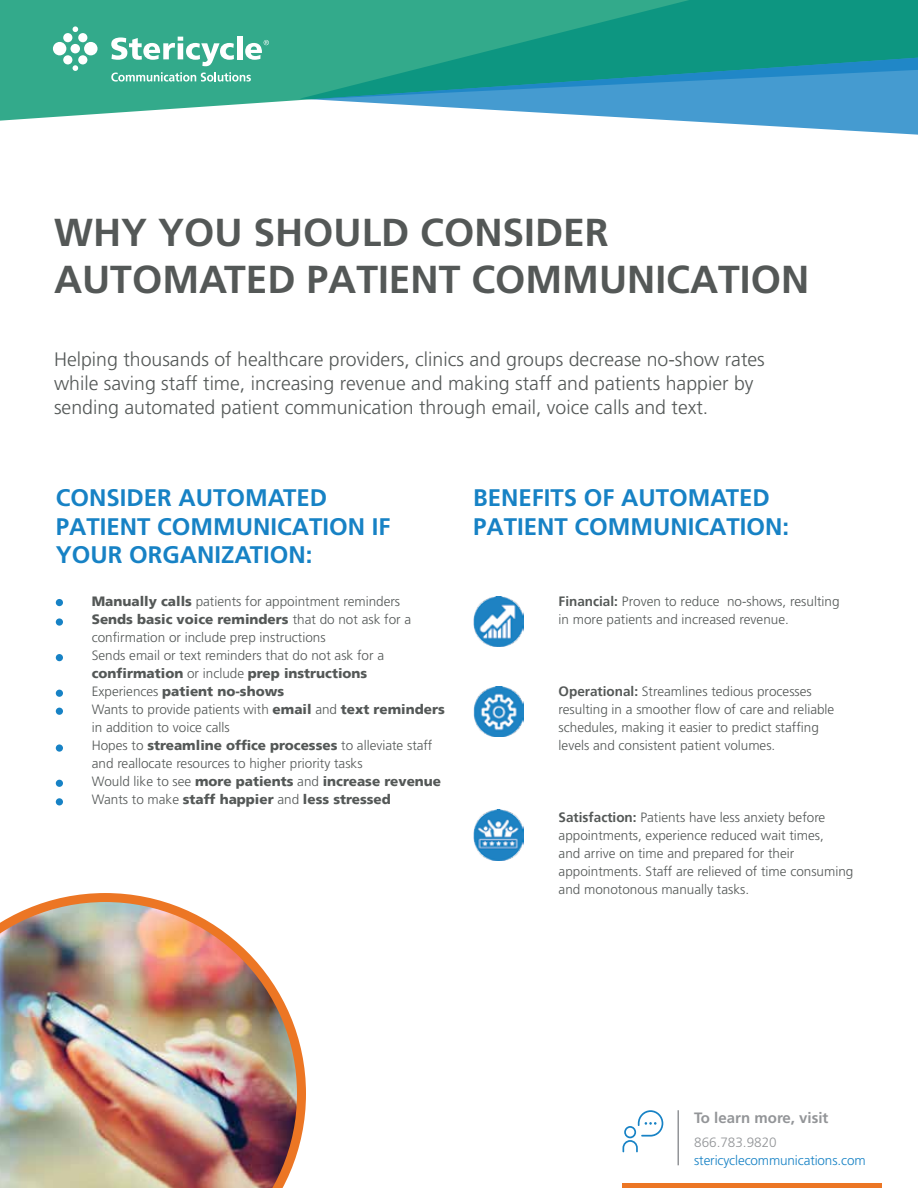
<style>
.page{position:relative;width:918px;height:1188px;background:#fff}
.page>*{position:absolute;margin:0;border:0;box-sizing:border-box;transform-origin:0 0}
.t1{font:700 39px/46.8px "Frutiger LT Std";color:#545857}
.t2{font:700 24px/28.8px "Frutiger LT Std";color:#1782c5}
.t3{font:300 19.5px/24px "Frutiger LT Std";color:#545857}
.t4{font:700 15px "Frutiger LT Std";color:#939598}
.t5{font:300 13.5px/18px "Frutiger LT Std";color:#545857}
.t6{font:900 13.5px/18px "Frutiger";color:#545857}
.t7{font:300 13.5px "Frutiger LT Std";letter-spacing:-.01em;color:#1782c5}
.t8{font:300 13.5px "Frutiger LT Std";color:#939598}
.s1{font-family:"Frutiger";font-weight:900}
.s2{font-family:"Frutiger LT Std";font-weight:300}
.s3{font-family:"Frutiger";font-weight:700}
</style>
<div class="page">
<hr style="left:622px;top:1184px;width:260px;height:4px;background:#ec7624">
<svg style="left:623px;top:1110px;width:40px;height:42px"></svg>
<hr style="left:677px;top:1110px;width:2px;height:55px;background:#939598">
<svg style="left:702px;top:122px;width:216px;height:13px"></svg>
<svg style="left:0;top:0;width:918px;height:122px;background:#40ab9c"></svg>
<svg style="left:111px;top:72px;width:140px;height:10px"></svg>
<svg style="left:111px;top:37px;width:123px;height:29px"></svg>
<div style="left:237px;top:36px;width:5px;height:23px;background:#fff"></div>
<svg style="left:245px;top:40px;width:24px;height:20px"></svg>
<div style="left:84px;top:42px;width:14px;height:13px;background:#fff;border-radius:50%"></div>
<div style="left:53px;top:42px;width:13px;height:13px;background:#fff;border-radius:50%"></div>
<div style="left:63px;top:33px;width:9px;height:9px;background:#fff;border-radius:50%"></div>
<div style="left:78px;top:33px;width:9px;height:9px;background:#fff;border-radius:50%"></div>
<div style="left:63px;top:55px;width:9px;height:9px;background:#fff;border-radius:50%"></div>
<div style="left:71px;top:44px;width:9px;height:9px;background:#fff;border-radius:50%"></div>
<svg style="left:73px;top:26px;width:5px;height:6px"></svg>
<svg style="left:73px;top:65px;width:5px;height:6px"></svg>
<div style="left:78px;top:55px;width:9px;height:9px;background:#fff;border-radius:50%"></div>
<svg style="left:311px;top:58px;width:607px;height:41px;background:#2797a8"></svg>
<div style="left:56px;top:599px;width:7px;height:7px;background:#1782c5;border-radius:50%"></div>
<div style="left:56px;top:618px;width:7px;height:8px;background:#1782c5;border-radius:50%"></div>
<div style="left:56px;top:654px;width:7px;height:7px;background:#1782c5;border-radius:50%"></div>
<div style="left:56px;top:690px;width:7px;height:7px;background:#1782c5;border-radius:50%"></div>
<div style="left:56px;top:708px;width:7px;height:7px;background:#1782c5;border-radius:50%"></div>
<div style="left:56px;top:780px;width:7px;height:7px;background:#1782c5;border-radius:50%"></div>
<div style="left:56px;top:798px;width:7px;height:7px;background:#1782c5;border-radius:50%"></div>
<div style="left:56px;top:744px;width:7px;height:8px;background:#1782c5;border-radius:50%"></div>
<img style="left:473px;top:596px;width:51px;height:50px">
<img style="left:473px;top:810px;width:51px;height:50px">
<img style="left:473px;top:686px;width:51px;height:50px">
<img style="left:0;top:893px;width:306px;height:295px">
<h1 class="t1" style="left:54px;top:210px;width:757px">WHY YOU SHOULD CONSIDER<br>AUTOMATED PATIENT COMMUNICATION</h1>
<p class="t3" style="left:54px;top:348px;width:712px">Helping thousands of healthcare providers, clinics and groups decrease no-show rates while saving staff time, increasing revenue and making staff and patients happier by sending automated patient communication through email, voice calls and text.</p>
<h2 class="t2" style="left:56px;top:483px;width:336px">CONSIDER AUTOMATED<br>PATIENT COMMUNICATION IF<br>YOUR ORGANIZATION:</h2>
<p class="t5" style="left:92px;top:593px;width:310px"><span class="s1">Manually calls</span> patients for appointment reminders</p>
<p class="t6" style="left:92px;top:610px;width:321px">Sends basic voice reminders <span class="s2">that do not ask for a</span></p>
<p class="t5" style="left:92px;top:629px;width:294px">confirmation or include prep instructions<br>Sends email or text reminders that do not ask for a</p>
<p class="t6" style="left:92px;top:664px;width:277px">confirmation <span class="s2">or include</span> prep instructions<br><span class="s2">Experiences</span> patient no-shows</p>
<p class="t5" style="left:92px;top:701px;width:354px">Wants to provide patients with <span class="s1">email</span> and <span class="s1">text reminders </span>in addition to voice calls</p>
<p class="t6" style="left:92px;top:736px;width:342px"><span class="s2">Hopes to</span> streamline office processes <span class="s2">to alleviate staff</span></p>
<p class="t5" style="left:92px;top:755px;width:272px">and reallocate resources to higher priority tasks</p>
<p class="t6" style="left:92px;top:772px;width:351px"><span class="s2">Would like to see</span> more patients <span class="s2">and</span> increase revenue<br><span class="s2">Wants to make</span> staff happier <span class="s2">and</span> less stressed</p>
<h2 class="t2" style="left:473px;top:483px;width:318px">BENEFITS OF AUTOMATED<br>PATIENT COMMUNICATION:</h2>
<p class="t5" style="left:559px;top:592px;width:282px"><span class="s3">Financial:</span> Proven to reduce no-shows, resulting in more patients and increased revenue.</p>
<p class="t5" style="left:559px;top:682px;width:277px"><span class="s3">Operational:</span> Streamlines tedious processes resulting in a smoother flow of care and reliable schedules, making it easier to predict staffing levels and consistent patient volumes.</p>
<p class="t5" style="left:559px;top:808px;width:296px"><span class="s3">Satisfaction:</span> Patients have less anxiety before appointments, experience reduced wait times,<br>and arrive on time and prepared for their appointments. Staff are relieved of time consuming and monotonous manually tasks.</p>
<p class="t4" style="left:694px;top:1109px;width:136px">To learn more, visit</p>
<p class="t8" style="left:694px;top:1134px;width:84px">866.783.9820</p>
<p class="t7" style="left:694px;top:1152px;width:173px">stericyclecommunications.com</p>
</div>
